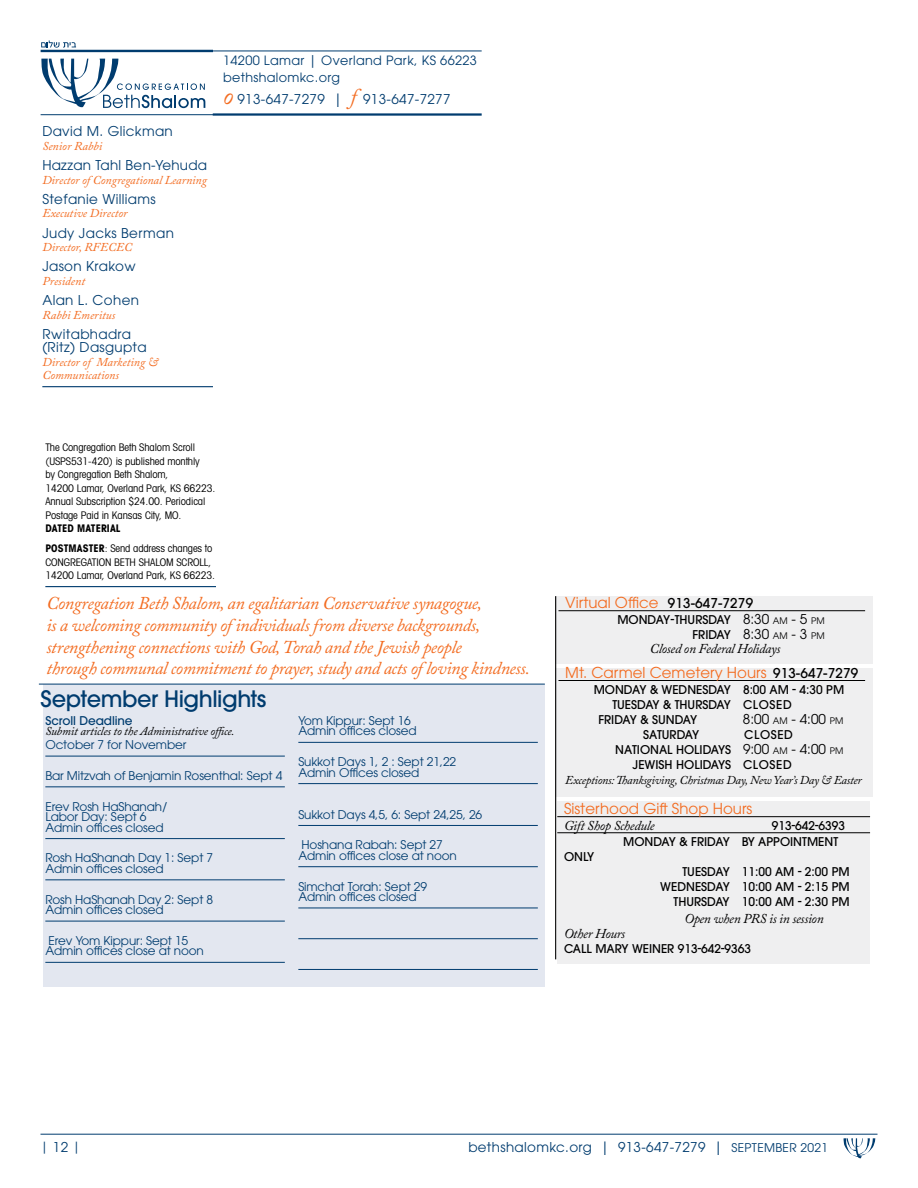
<style>
.page{position:relative;width:918px;height:1188px;background:#fff}
.page>*{position:absolute;margin:0;border:0;box-sizing:border-box;transform-origin:0 0}
.t1{font:500 22.5px "ITC Avant Garde Pro";letter-spacing:-.02em;color:#003c6f}
.t2{font:italic 18px/21.6px "Adobe Caslon Pro";letter-spacing:-.02em;color:#f36c21}
.t3{font:15px "ITC Avant Garde Pro";color:#f36c21}
.t4{font:13.5px/13.5px "ITC Avant Garde Pro";letter-spacing:.025em;color:#003c6f}
.t5{font:italic 13.5px "Adobe Caslon Pro";letter-spacing:-.02em;color:#000}
.t6{font:13.5px "ITC Avant Garde Pro";color:#000}
.t7{font:12.75px/16.2px "ITC Avant Garde Pro";letter-spacing:.025em;color:#003c6f}
.t8{font:12px/10.5px "ITC Avant Garde Pro";letter-spacing:-.01em;color:#003c6f}
.t9{font:500 12px/15px "ITC Avant Garde Pro";color:#000;text-align:right}
.t10{font:italic 12px/13.5px "Adobe Caslon Pro";color:#f36c21}
.t11{font:italic 12px "Adobe Caslon Pro";letter-spacing:-.02em;color:#000}
.t12{font:500 12px "ITC Avant Garde Pro";letter-spacing:-.01em;color:#003c6f}
.t13{font:condensed 10.5px/13.5px "Avant Garde";letter-spacing:-.01em;color:#000}
.t14{font:700 condensed 10.5px/20.2px "Avant Garde";letter-spacing:.01em;color:#000}
.s1{font-family:"Adobe Caslon Pro";font-style:italic;font-size:25.5px;color:#f36c21}
.s2{font-family:"Adobe Caslon Pro";font-style:italic;font-size:21px;color:#f36c21}
.s3{font-weight:400}
.s4{font-weight:500;font-size:13.5px;color:#000}
.s5{font-weight:400;font-size:13.5px}
.s6{font-weight:400;font-size:9px}
.s7{font-size:9px}
.s8{font-size:13.5px}
.s9{font-size:12px}
</style>
<div class="page">
<hr style="left:40px;top:1134px;width:838px;height:1px;background:#003c6f">
<svg style="left:843px;top:1138px;width:33px;height:21px"></svg>
<div style="left:43px;top:685px;width:501px;height:302px;background:#e3e7f0"></div>
<hr style="left:45px;top:586px;width:171px;height:1px;background:#003c6f">
<hr style="left:42px;top:386px;width:171px;height:1px;background:#003c6f">
<hr style="left:39px;top:684px;width:506px;height:1px;background:#003c6f">
<hr style="left:210px;top:51px;width:272px;height:1px;background:#003c6f">
<hr style="left:213px;top:113px;width:269px;height:3px;background:#003c6f">
<svg style="left:41px;top:59px;width:164px;height:49px"></svg>
<hr style="left:41px;top:114px;width:172px;height:1px;background:#003c6f">
<hr style="left:41px;top:50px;width:172px;height:2px;background:#003c6f">
<svg style="left:41px;top:40px;width:35px;height:8px"></svg>
<hr style="left:45px;top:756px;width:240px;height:1px;background:#003c6f">
<hr style="left:45px;top:787px;width:240px;height:1px;background:#003c6f">
<hr style="left:45px;top:838px;width:240px;height:1px;background:#003c6f">
<hr style="left:45px;top:880px;width:240px;height:1px;background:#003c6f">
<hr style="left:45px;top:921px;width:240px;height:1px;background:#003c6f">
<hr style="left:45px;top:962px;width:240px;height:1px;background:#003c6f">
<hr style="left:298px;top:742px;width:240px;height:1px;background:#003c6f">
<hr style="left:298px;top:783px;width:240px;height:1px;background:#003c6f">
<hr style="left:298px;top:825px;width:240px;height:1px;background:#003c6f">
<hr style="left:298px;top:866px;width:240px;height:1px;background:#003c6f">
<hr style="left:298px;top:908px;width:240px;height:1px;background:#003c6f">
<hr style="left:298px;top:938px;width:240px;height:1px;background:#003c6f">
<hr style="left:298px;top:969px;width:240px;height:1px;background:#003c6f">
<div style="left:555px;top:669px;width:317px;height:128px;background:#efeff0"></div>
<div style="left:555px;top:596px;width:317px;height:68px;background:#efeff0"></div>
<hr style="left:559px;top:610px;width:306px;height:1px;background:#000">
<hr style="left:559px;top:680px;width:306px;height:1px;background:#000">
<hr style="left:555px;top:596px;width:1px;height:363px;background:#000">
<div style="left:557px;top:801px;width:313px;height:163px;background:#efeff0"></div>
<hr style="left:557px;top:816px;width:313px;height:1px;background:#000">
<hr style="left:557px;top:833px;width:313px;height:1px;background:#000">
<p class="t4" style="left:42px;top:125px;width:132px">David M. Glickman</p>
<p class="t10" style="left:42px;top:139px;width:61px">Senior Rabbi</p>
<p class="t4" style="left:42px;top:158px;width:166px">Hazzan Tahl Ben-Yehuda</p>
<p class="t10" style="left:42px;top:173px;width:166px">Director of Congregational Learning</p>
<p class="t4" style="left:42px;top:192px;width:115px">Stefanie Williams</p>
<p class="t10" style="left:42px;top:206px;width:87px">Executive Director</p>
<p class="t4" style="left:42px;top:226px;width:133px">Judy Jacks Berman</p>
<p class="t10" style="left:42px;top:240px;width:91px">Director, RFECEC</p>
<p class="t4" style="left:42px;top:260px;width:95px">Jason Krakow</p>
<p class="t10" style="left:42px;top:274px;width:44px">President</p>
<p class="t4" style="left:42px;top:293px;width:98px">Alan L. Cohen</p>
<p class="t10" style="left:42px;top:308px;width:74px">Rabbi Emeritus</p>
<p class="t4" style="left:42px;top:327px;width:106px">Rwitabhadra (Ritz) Dasgupta</p>
<p class="t10" style="left:42px;top:355px;width:117px">Director of Marketing &amp;<br>Communications</p>
<p class="t7" style="left:223px;top:53px;width:255px">14200 Lamar | Overland Park, KS 66223 bethshalomkc.org</p>
<p class="t4" style="left:223px;top:92px;width:229px"><span class="s1">o</span> 913-647-7279 | <span class="s2">f</span> 913-647-7277</p>
<p class="t13" style="left:45px;top:440px;width:169px">The Congregation Beth Shalom Scroll (USPS531-420) is published monthly<br>by Congregation Beth Shalom,<br>14200 Lamar, Overland Park, KS 66223.<br>Annual Subscription $24. 00. Periodical Postage Paid in Kansas City, MO.</p>
<p class="t14" style="left:45px;top:518px;width:169px">DATED MATERIAL<br>POSTMASTER<span class="s3">: Send address changes to</span></p>
<p class="t13" style="left:45px;top:555px;width:169px">CONGREGATION BETH SHALOM SCROLL,<br>14200 Lamar, Overland Park, KS 66223.</p>
<p class="t2" style="left:46px;top:592px;width:485px">Congregation Beth Shalom, an egalitarian Conservative synagogue,<br>is a welcoming community of individuals from diverse backgrounds, strengthening connections with God, Torah and the Jewish people<br>through communal commitment to prayer, study and acts of loving kindness.</p>
<h1 class="t1" style="left:40px;top:685px;width:227px">September Highlights</h1>
<p class="t12" style="left:45px;top:713px;width:89px">Scroll Deadline</p>
<p class="t11" style="left:45px;top:724px;width:191px">Submit articles to the Administrative office.</p>
<p class="t8" style="left:45px;top:739px;width:143px">October 7 for November</p>
<p class="t8" style="left:45px;top:770px;width:238px">Bar Mitzvah of Benjamin Rosenthal: Sept 4</p>
<p class="t8" style="left:45px;top:801px;width:123px">Erev Rosh HaShanah/<br>Labor Day: Sept 6<br>Admin offices closed</p>
<p class="t8" style="left:45px;top:853px;width:169px">Rosh HaShanah Day 1: Sept 7<br>Admin offices closed</p>
<p class="t8" style="left:45px;top:894px;width:169px">Rosh HaShanah Day 2: Sept 8<br>Admin offices closed</p>
<p class="t8" style="left:45px;top:935px;width:160px">Erev Yom Kippur: Sept 15<br>Admin offices close at noon</p>
<p class="t8" style="left:298px;top:715px;width:120px">Yom Kippur: Sept 16<br>Admin offices closed</p>
<p class="t8" style="left:298px;top:756px;width:159px">Sukkot Days 1, 2 : Sept 21,22<br>Admin Offices closed</p>
<p class="t8" style="left:298px;top:809px;width:185px">Sukkot Days 4,5, 6: Sept 24,25, 26</p>
<p class="t8" style="left:298px;top:839px;width:160px">Hoshana Rabah: Sept 27<br>Admin offices close at noon</p>
<p class="t8" style="left:298px;top:881px;width:130px">Simchat Torah: Sept 29<br>Admin offices closed</p>
<p class="t3" style="left:565px;top:594px;width:189px">Virtual Office <span class="s4">913-647-7279</span></p>
<p class="t9" style="left:617px;top:612px;width:209px">MONDAY-THURSDAY <span class="s5">8:30</span> <span class="s6">AM</span> <span class="s5">- 5</span> <span class="s6">PM<br></span>FRIDAY <span class="s5">8:30</span> <span class="s6">AM</span> <span class="s5">- 3</span> <span class="s6">PM</span></p>
<p class="t5" style="left:650px;top:640px;width:132px">Closed on Federal Holidays</p>
<p class="t3" style="left:565px;top:663px;width:295px">Mt. Carmel Cemetery Hours <span class="s4">913-647-7279</span></p>
<p class="t9" style="left:594px;top:682px;width:252px">MONDAY &amp; WEDNESDAY 8:00 AM - 4:30 PM</p>
<p class="t9" style="left:612px;top:697px;width:181px">TUESDAY &amp; THURSDAY CLOSED</p>
<p class="t9" style="left:598px;top:712px;width:100px">FRIDAY &amp; SUNDAY</p>
<p class="t6" style="left:743px;top:711px;width:102px">8:00 <span class="s7">AM</span> - 4:00 <span class="s7">PM</span></p>
<p class="t9" style="left:643px;top:727px;width:58px">SATURDAY</p>
<p class="t9" style="left:744px;top:727px;width:50px">CLOSED</p>
<p class="t9" style="left:615px;top:742px;width:230px">NATIONAL HOLIDAYS <span class="s5">9:00</span> <span class="s6">AM</span> <span class="s5">- 4:00</span> <span class="s6">PM</span></p>
<p class="t9" style="left:633px;top:757px;width:161px">JEWISH HOLIDAYS CLOSED</p>
<p class="t11" style="left:565px;top:773px;width:298px">Exceptions: Thanksgiving, Christmas Day, New Year’s Day &amp; Easter</p>
<p class="t3" style="left:564px;top:800px;width:190px">Sisterhood Gift Shop Hours</p>
<p class="t5" style="left:564px;top:818px;width:92px">Gift Shop Schedule</p>
<p class="t9" style="left:623px;top:818px;width:223px;line-height:16px;text-align:left;text-indent:149px">913-642-6393<br>MONDAY &amp; FRIDAY BY APPOINTMENT</p>
<p class="t9" style="left:564px;top:850px;width:32px">ONLY</p>
<p class="t9" style="left:660px;top:865px;width:191px">TUESDAY 11:00 AM - 2:00 PM<br>WEDNESDAY 10:00 AM - 2:15 PM<br>THURSDAY 10:00 AM - 2:30 PM</p>
<p class="t5" style="left:684px;top:910px;width:141px">Open when PRS is in session</p>
<p class="t5" style="left:564px;top:925px;width:63px">Other Hours</p>
<p class="t9" style="left:564px;top:941px;width:189px">CALL MARY WEINER 913-642-9363</p>
<p class="t8" style="left:40px;top:1141px;width:42px">| <span class="s8">12</span> |</p>
<p class="t4" style="left:468px;top:1140px;width:361px">bethshalomkc.org | 913-647-7279 | <span class="s9">SEPTEMBER 2021</span></p>
</div>
